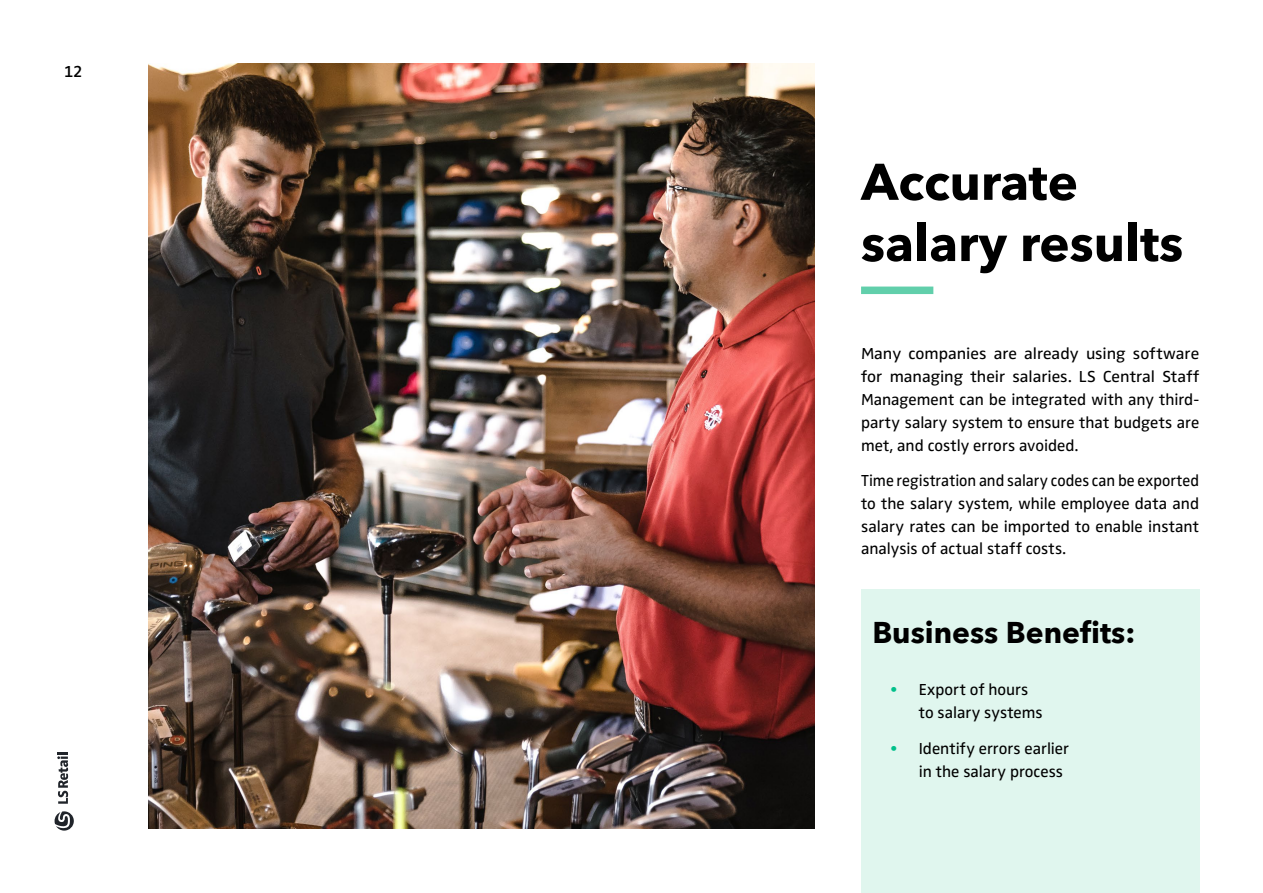
<style>
.page{position:relative;width:1263px;height:893px;background:#fff}
.page>*{position:absolute;margin:0;border:0;box-sizing:border-box;transform-origin:0 0}
.t1{font:700 51px/61.2px "Avenir Next";color:#000}
.t2{font:700 30px "Avenir Next";color:#000}
.t3{font:16.5px/22.8px "Zwo Pro";color:#000;text-align:justify;scale:1.04 1}
.t4{font:16.5px/22.8px "Zwo Pro";color:#000;text-align:justify;scale:.96 1}
.t5{font:16.5px/22.8px "Zwo Pro";color:#000}
.t6{font:600 16.5px "Zwo Pro";color:#000}
.s1{color:#00c08a}
</style>
<div class="page">
<svg style="left:55px;top:811px;width:19px;height:20px"></svg>
<svg style="left:57px;top:753px;width:11px;height:51px"></svg>
<div style="left:861px;top:589px;width:338px;height:304px;background:#e0f6ee"></div>
<div style="left:861px;top:287px;width:72px;height:7px;background:#61cfab"></div>
<img style="left:149px;top:64px;width:666px;height:764px">
<p class="t6" style="left:64px;top:59px;width:20px">12</p>
<h1 class="t1" style="left:861px;top:151px;width:324px">Accurate salary results</h1>
<p class="t3" style="left:861px;top:341px;width:327px">Many companies are already using software for managing their salaries. LS Central Staff Management can be integrated with any third&shy;party salary system to ensure that budgets are met, and costly errors avoided.</p>
<p class="t4" style="left:861px;top:468px;width:354px">Time registration and salary codes can be exported to the salary system, while employee data and salary rates can be imported to enable instant analysis of actual staff costs.</p>
<h2 class="t2" style="left:872px;top:606px;width:265px">Business Benefits:</h2>
<p class="t5" style="left:919px;top:677px;width:125px;text-indent:-28px"><span class="s1">•</span> Export of hours to salary systems</p>
<p class="t5" style="left:919px;top:736px;width:152px;text-indent:-28px"><span class="s1">•</span> Identify errors earlier in the salary process</p>
</div>
